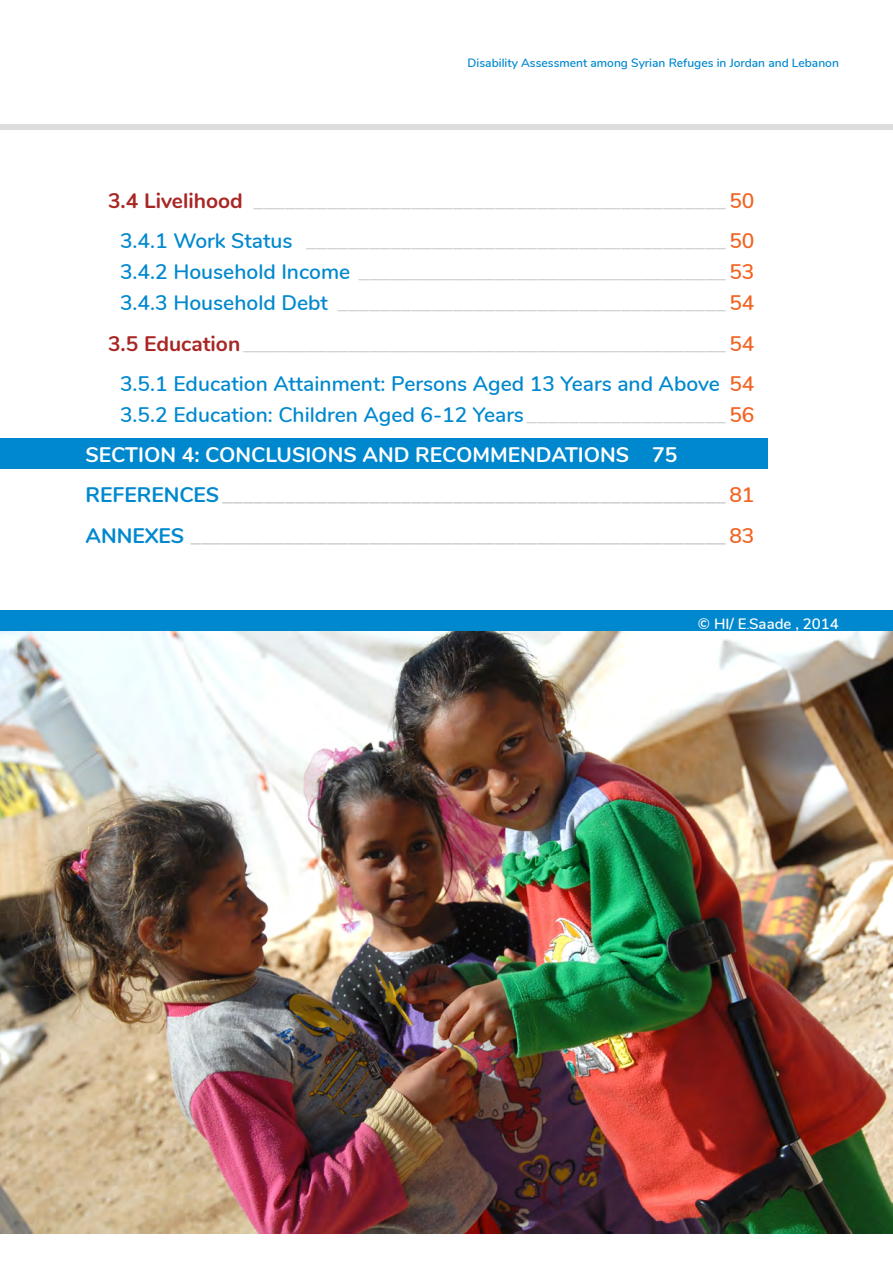
<style>
.page{position:relative;width:893px;height:1263px;background:#fff}
.page>*{position:absolute;margin:0;border:0;box-sizing:border-box;transform-origin:0 0}
.t1{font:600 21px/40.2px "Nunito";color:#d1d3d4;text-align:center}
.t2{font:700 21px/40.2px "Nunito";color:#d1d3d4}
.t3{font:600 21px/40.2px "Nunito";color:#0088ce;text-align:center}
.t4{font:600 15px "Nunito";color:#fff}
.t5{font:600 12px "Nunito";color:#0088ce}
.s1{font-weight:700;color:#a82724}
.s2{color:#f26322}
.s3{color:#0088ce}
.s4{color:#d1d3d4}
.s5{font-weight:600;color:#0088ce}
.s6{font-weight:600}
.s7{font-weight:600;color:#f26322}
.s8{color:#fff}
.s9{font-family:"Adobe Arabic";font-weight:400}
</style>
<div class="page">
<div style="left:0;top:125px;width:893px;height:5px;background:#dcddde"></div>
<div style="left:0;top:438px;width:767px;height:31px;background:#0088ce"></div>
<hr style="left:0;top:124px;width:893px;height:4px;background:#dcddde">
<div style="left:0;top:610px;width:893px;height:21px;background:#0088ce"></div>
<img style="left:0;top:631px;width:893px;height:602px">
<p class="t5" style="left:468px;top:54px;width:373px">Disability Assessment among Syrian Refuges in Jordan and Lebanon</p>
<p class="t1" style="left:108px;top:179px;width:648px"><span class="s1">3.4 Livelihood</span> _____________________________________________ <span class="s2">50<br></span><span class="s3">3.4.1 Work Status</span> ________________________________________ <span class="s2">50</span></p>
<p class="t1" style="left:120px;top:255px;width:636px;line-height:31.2px;text-align:left"><span class="s3">3.4.2 Household Income</span> ___________________________________ <span class="s2">53<br></span><span class="s3">3.4.3 Household Debt</span> _____________________________________ <span class="s2">54</span></p>
<p class="t3" style="left:108px;top:322px;width:648px"><span class="s1">3.5 Education</span><span class="s4">______________________________________________</span> <span class="s2">54<br></span>3.5.1 Education Attainment: Persons Aged 13 Years and Above <span class="s2">54</span></p>
<p class="t2" style="left:86px;top:393px;width:670px;text-indent:35px"><span class="s5">3.5.2 Education: Children Aged 6-12 Years</span><span class="s6">___________________</span> <span class="s7">56<br></span><span class="s8">SECTION 4: CONCLUSIONS AND RECOMMENDATIONS 75<br></span><span class="s3">REFERENCES</span>________________________________________________ <span class="s7">81<br></span><span class="s3">ANNEXES</span> ___________________________________________________ <span class="s7">83</span></p>
<p class="t4" style="left:698px;top:612px;width:143px">© HI/ E<span class="s9">.</span>Saade , 2014</p>
</div>
